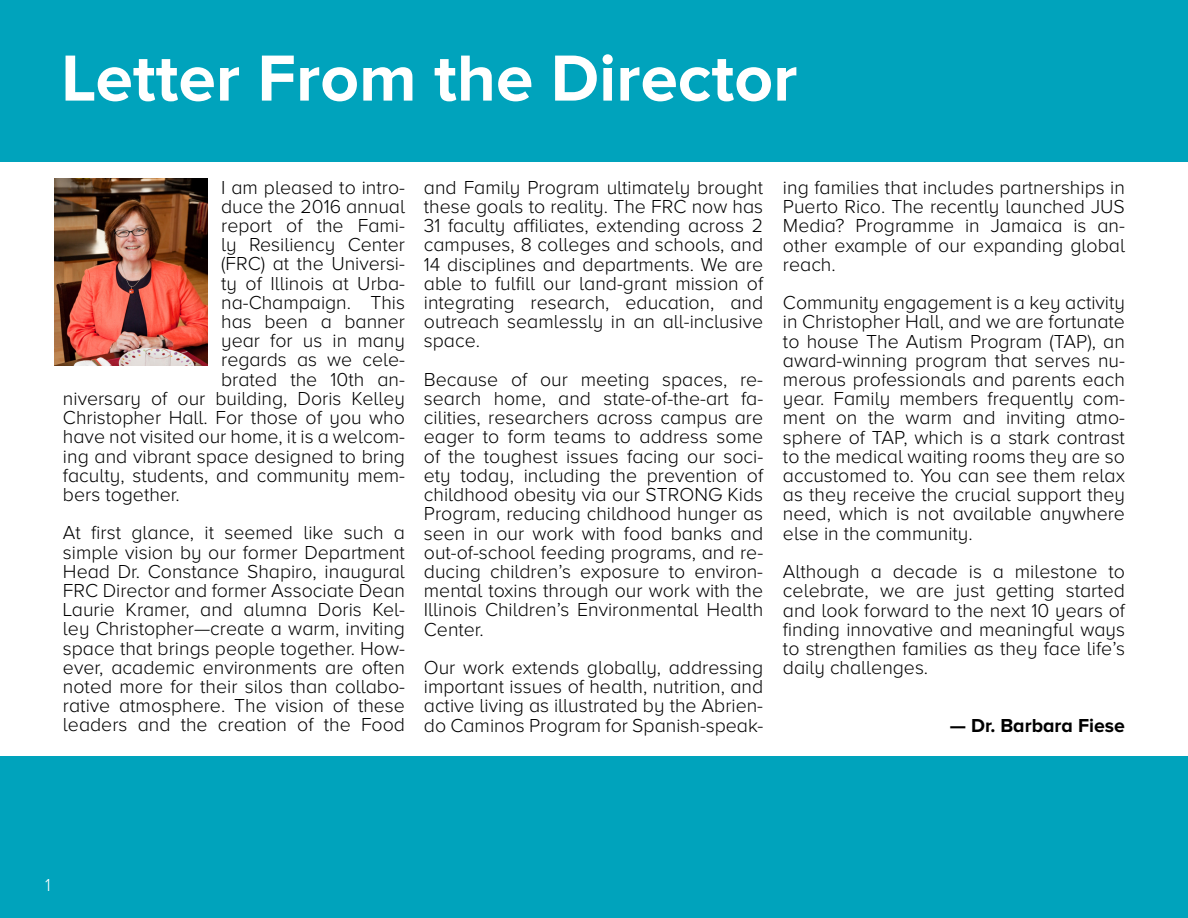
<style>
.page{position:relative;width:1188px;height:918px;background:#fff}
.page>*{position:absolute;margin:0;border:0;box-sizing:border-box;transform-origin:0 0}
.t1{font:700 67.5px "Proxima Nova A";color:#fff}
.t2{font:300 19.5px/19.2px "Proxima Nova A";color:#000;text-align:justify}
.t3{font:700 19.5px "Proxima Nova A";color:#000}
.t4{font:300 18px "Proxima Nova A";color:#fff}
</style>
<div class="page">
<div style="left:0;top:0;width:1188px;height:161px;background:#00a3bc"></div>
<img style="left:54px;top:178px;width:154px;height:187px">
<div style="left:0;top:757px;width:1188px;height:161px;background:#00a3bc"></div>
<h1 class="t1" style="left:62px;top:40px;width:737px">Letter From the Director</h1>
<p class="t2" style="left:221px;top:177px;width:185px">I am pleased to intro-</p>
<p class="t2" style="left:221px;top:197px;width:185px">duce the 2016 annual</p>
<p class="t2" style="left:221px;top:216px;width:185px">report of the Fami-</p>
<p class="t2" style="left:221px;top:235px;width:185px">ly Resiliency Center</p>
<p class="t2" style="left:221px;top:254px;width:185px">(FRC) at the Universi-</p>
<p class="t2" style="left:221px;top:273px;width:185px">ty of Illinois at Urba-</p>
<p class="t2" style="left:221px;top:293px;width:185px">na-Champaign. This</p>
<p class="t2" style="left:221px;top:312px;width:185px">has been a banner</p>
<p class="t2" style="left:221px;top:331px;width:185px">year for us in many</p>
<p class="t2" style="left:221px;top:350px;width:185px">regards as we cele-</p>
<p class="t2" style="left:221px;top:369px;width:185px">brated the 10th an-</p>
<p class="t2" style="left:63px;top:389px;width:343px">niversary of our building, Doris Kelley</p>
<p class="t2" style="left:63px;top:408px;width:344px">Christopher Hall. For those of you who</p>
<p class="t2" style="left:63px;top:427px;width:344px">have not visited our home, it is a welcom-</p>
<p class="t2" style="left:63px;top:446px;width:343px">ing and vibrant space designed to bring</p>
<p class="t2" style="left:63px;top:465px;width:344px">faculty, students, and community mem-</p>
<p class="t2" style="left:63px;top:485px;width:118px">bers together.</p>
<p class="t2" style="left:63px;top:523px;width:344px">At first glance, it seemed like such a simple vision by our former Department Head Dr. Constance Shapiro, inaugural FRC Director and former Associate Dean Laurie Kramer, and alumna Doris Kel&shy;ley Christopher—create a warm, inviting space that brings people together. How&shy;ever, academic environments are often noted more for their silos than collabo&shy;rative atmosphere. The vision of these leaders and the creation of the Food</p>
<p class="t2" style="left:424px;top:178px;width:341px">and Family Program ultimately brought these goals to reality. The FRC now has 31 faculty affiliates, extending across 2 campuses, 8 colleges and schools, and 14 disciplines and departments. We are able to fulfill our land-grant mission of integrating research, education, and outreach seamlessly in an all-inclusive space.</p>
<p class="t2" style="left:424px;top:370px;width:341px">Because of our meeting spaces, re&shy;search home, and state-of-the-art fa&shy;cilities, researchers across campus are eager to form teams to address some of the toughest issues facing our soci&shy;ety today, including the prevention of childhood obesity via our STRONG Kids Program, reducing childhood hunger as seen in our work with food banks and out-of-school feeding programs, and re&shy;ducing children’s exposure to environ&shy;mental toxins through our work with the Illinois Children’s Environmental Health Center.</p>
<p class="t2" style="left:424px;top:658px;width:341px">Our work extends globally, addressing important issues of health, nutrition, and active living as illustrated by the Abrien&shy;do Caminos Program for Spanish-speak-</p>
<p class="t2" style="left:783px;top:178px;width:344px">ing families that includes partnerships in Puerto Rico. The recently launched JUS Media? Programme in Jamaica is an&shy;other example of our expanding global reach.</p>
<p class="t2" style="left:783px;top:293px;width:344px">Community engagement is a key activity in Christopher Hall, and we are fortunate to house The Autism Program (TAP), an award-winning program that serves nu&shy;merous professionals and parents each year. Family members frequently com&shy;ment on the warm and inviting atmo&shy;sphere of TAP, which is a stark contrast to the medical waiting rooms they are so accustomed to. You can see them relax as they receive the crucial support they need, which is not available anywhere else in the community.</p>
<p class="t2" style="left:783px;top:562px;width:344px">Although a decade is a milestone to celebrate, we are just getting started and look forward to the next 10 years of finding innovative and meaningful ways to strengthen families as they face life’s daily challenges.</p>
<p class="t3" style="left:950px;top:714px;width:177px">— Dr. Barbara Fiese</p>
<p class="t4" style="left:45px;top:875px;width:7px">1</p>
</div>
